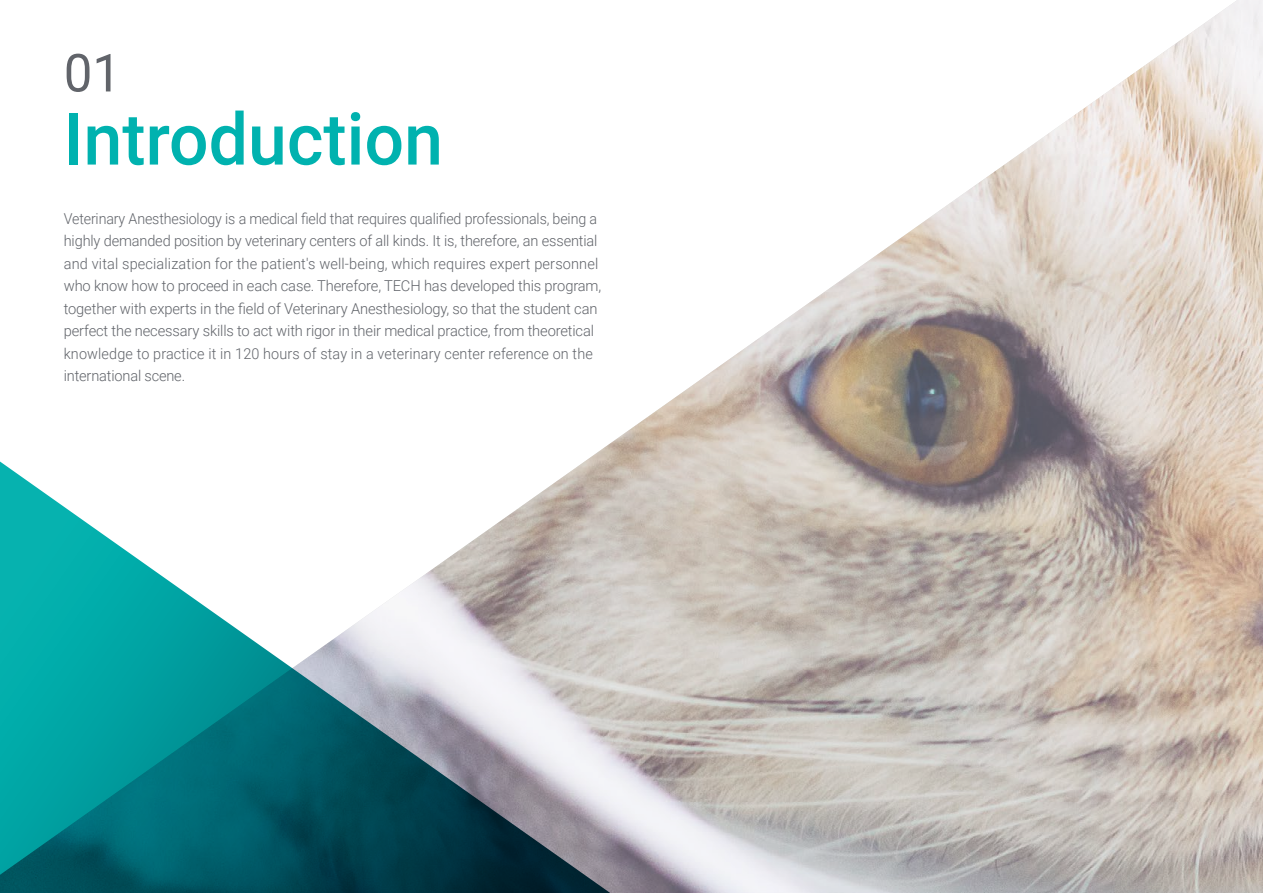
<style>
.page{position:relative;width:1263px;height:893px;background:#fff}
.page>*{position:absolute;margin:0;border:0;box-sizing:border-box;transform-origin:0 0}
.t1{font:500 72px "Roboto";color:#00b2af}
.t2{font:52.5px "Roboto";color:#61646a}
.t3{font:300 15px/22.5px "Roboto";letter-spacing:-.01em;color:#61646a;scale:.95 1}
</style>
<div class="page">
<img style="left:607px;top:0;width:656px;height:893px">
<svg style="left:0;top:446px;width:640px;height:447px"></svg>
<h2 class="t2" style="left:64px;top:36px;width:59px">01</h2>
<h1 class="t1" style="left:64px;top:89px;width:381px">Introduction</h1>
<p class="t3" style="left:64px;top:207px;width:567px">Veterinary Anesthesiology is a medical field that requires qualified professionals, being a highly demanded position by veterinary centers of all kinds. It is, therefore, an essential and vital specialization for the patient's well-being, which requires expert personnel who know how to proceed in each case. Therefore, TECH has developed this program, together with experts in the field of Veterinary Anesthesiology, so that the student can perfect the necessary skills to act with rigor in their medical practice, from theoretical knowledge to practice it in 120 hours of stay in a veterinary center reference on the international scene.</p>
</div>
